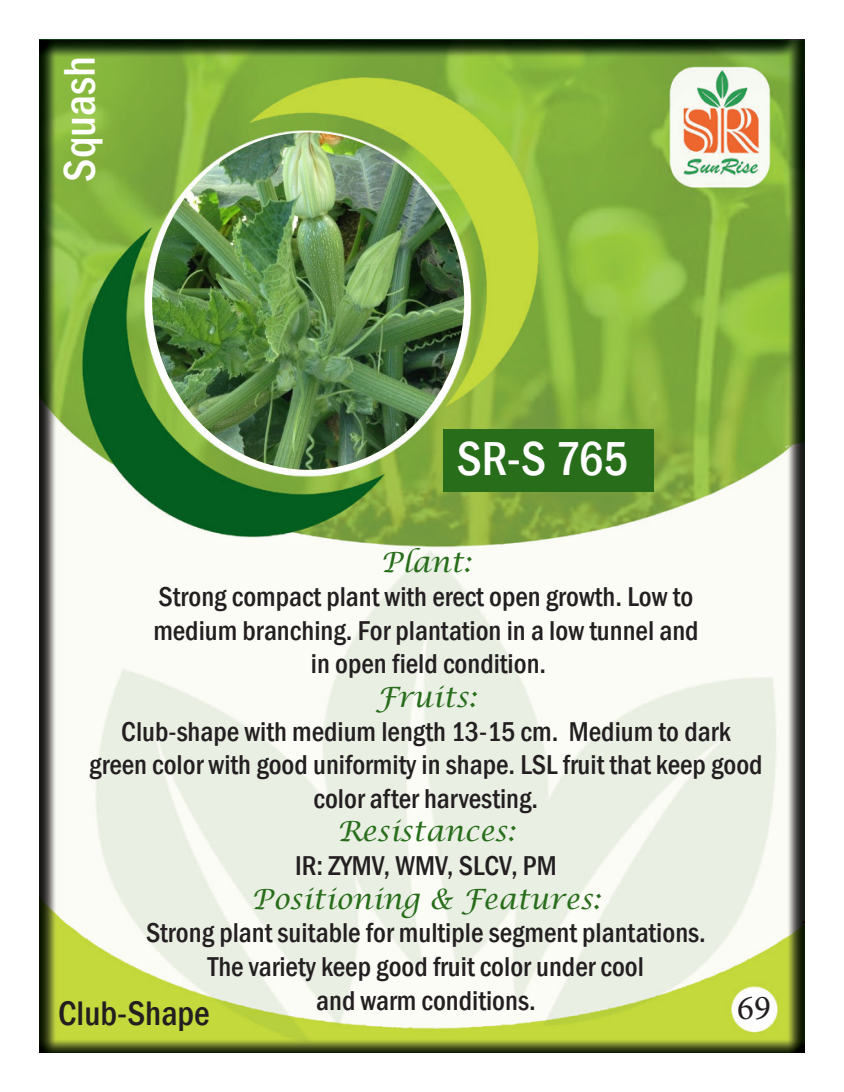
<style>
.page{position:relative;width:844px;height:1092px;background:#fff}
.page>*{position:absolute;margin:0;border:0;box-sizing:border-box;transform-origin:0 0}
.t1{font:500 condensed 49px "Franklin Gothic";color:#fff}
.t2{font:500 condensed 45.5px "Franklin Gothic";color:#fff}
.t3{font:500 condensed 35px "Franklin Gothic";color:#231f20}
.t4{font:35px "Minion Pro";color:#231f20}
.t5{font:500 condensed 28px "Franklin Gothic";color:#231f20}
.t6{font:italic 28px "Lucida Calligraphy";color:#276d1a}
</style>
<div class="page">
<img style="left:40px;top:40px;width:764px;height:1012px">
<img style="left:152px;top:132px;width:312px;height:338px">
<div style="left:443px;top:430px;width:210px;height:62px;background:#276d1a"></div>
<p class="t2" style="left:50px;top:182px;width:127px;rotate:-90deg">Squash</p>
<p class="t1" style="left:456px;top:427px;width:173px">SR-S 765</p>
<p class="t6" style="left:381px;top:545px;width:91px">Plant:</p>
<p class="t5" style="left:158px;top:578px;width:536px">Strong compact plant with erect open growth. Low to</p>
<p class="t5" style="left:153px;top:612px;width:546px">medium branching. For plantation in a low tunnel and</p>
<p class="t5" style="left:311px;top:645px;width:237px">in open field condition.</p>
<p class="t6" style="left:375px;top:680px;width:102px">Fruits:</p>
<p class="t5" style="left:121px;top:712px;width:610px">Club-shape with medium length 13-15 cm. Medium to dark</p>
<p class="t5" style="left:89px;top:746px;width:674px">green color with good uniformity in shape. LSL fruit that keep good</p>
<p class="t5" style="left:313px;top:780px;width:226px">color after harvesting.</p>
<p class="t6" style="left:337px;top:814px;width:179px">Resistances:</p>
<p class="t5" style="left:295px;top:847px;width:263px">IR: ZYMV, WMV, SLCV, PM</p>
<p class="t6" style="left:251px;top:881px;width:350px">Positioning &amp; Features:</p>
<p class="t5" style="left:146px;top:914px;width:561px">Strong plant suitable for multiple segment plantations.</p>
<p class="t5" style="left:208px;top:948px;width:437px">The variety keep good fruit color under cool</p>
<p class="t5" style="left:316px;top:981px;width:221px">and warm conditions.</p>
<p class="t4" style="left:737px;top:984px;width:35px">69</p>
<p class="t3" style="left:58px;top:990px;width:153px">Club-Shape</p>
</div>
